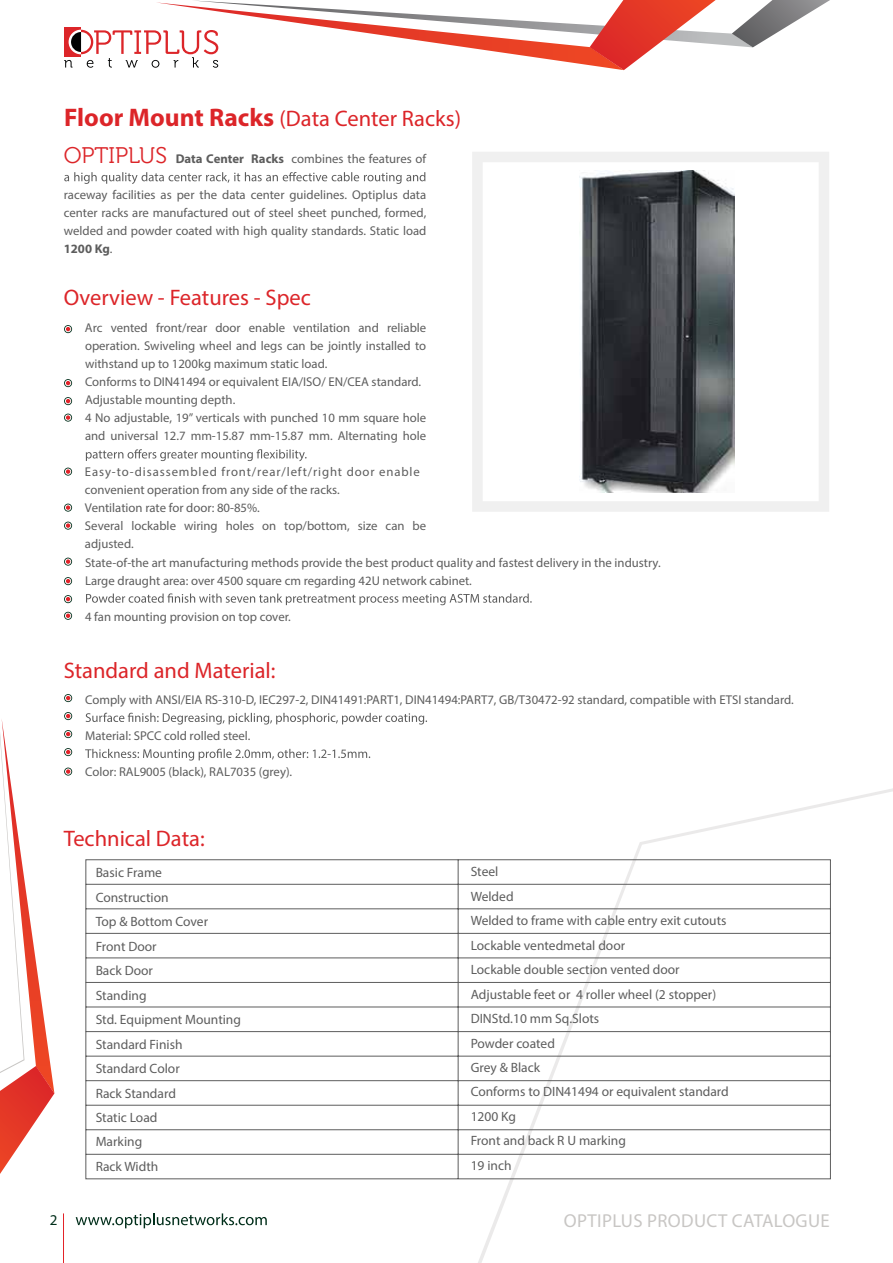
<style>
.page{position:relative;width:893px;height:1263px;background:#fff}
.page>*{position:absolute;margin:0;border:0;box-sizing:border-box;transform-origin:0 0}
.t1{font:22.5px "Myriad Pro";color:#dc2529}
.t2{font:18.75px "Myriad Pro";letter-spacing:.02em;color:#c8c6c4}
.t3{font:15px "Myriad Pro";color:#002e1a}
.t4{font:13.5px/24.5px "Myriad Pro";color:#5d5d5d}
.t5{font:12.75px/18px "Myriad Pro";color:#5d5d5d}
.s1{font-weight:700;font-size:25.5px}
.s2{font-family:"Museo 300";font-size:22.5px;color:#dc2529}
.s3{font-weight:700}
</style>
<div class="page">
<svg style="left:478px;top:789px;width:414px;height:474px"></svg>
<svg style="left:0;top:719px;width:54px;height:455px"></svg>
<hr style="left:63px;top:1213px;width:1px;height:50px;background:#e32328">
<svg style="left:76px;top:1213px;width:191px;height:15px"></svg>
<svg style="left:64px;top:0;width:766px;height:70px"></svg>
<svg style="left:472px;top:152px;width:357px;height:360px"></svg>
<img style="left:579px;top:171px;width:155px;height:322px">
<svg style="left:64px;top:172px;width:361px;height:12px"></svg>
<svg style="left:86px;top:449px;width:221px;height:12px"></svg>
<svg style="left:64px;top:325px;width:8px;height:8px"></svg>
<svg style="left:64px;top:379px;width:8px;height:8px"></svg>
<svg style="left:64px;top:397px;width:8px;height:8px"></svg>
<svg style="left:64px;top:468px;width:8px;height:8px"></svg>
<svg style="left:64px;top:504px;width:8px;height:8px"></svg>
<svg style="left:64px;top:595px;width:8px;height:8px"></svg>
<svg style="left:64px;top:577px;width:8px;height:8px"></svg>
<svg style="left:64px;top:612px;width:8px;height:8px"></svg>
<svg style="left:64px;top:694px;width:8px;height:8px"></svg>
<svg style="left:64px;top:712px;width:8px;height:8px"></svg>
<svg style="left:64px;top:730px;width:8px;height:8px"></svg>
<svg style="left:64px;top:748px;width:8px;height:8px"></svg>
<svg style="left:64px;top:767px;width:8px;height:9px"></svg>
<svg style="left:86px;top:593px;width:446px;height:12px"></svg>
<svg style="left:86px;top:713px;width:341px;height:11px"></svg>
<svg style="left:85px;top:749px;width:285px;height:11px"></svg>
<svg style="left:85px;top:859px;width:746px;height:320px"></svg>
<svg style="left:64px;top:414px;width:8px;height:8px"></svg>
<svg style="left:64px;top:522px;width:8px;height:8px"></svg>
<svg style="left:64px;top:558px;width:8px;height:8px"></svg>
<h1 class="t1" style="left:64px;top:105px;width:398px"><span class="s1">Floor Mount Racks</span> (Data Center Racks)</h1>
<p class="t5" style="left:64px;top:150px;width:364px"><span class="s2">OPTIPLUS</span> <span class="s3">Data Center Racks</span> combines the features of</p>
<p class="t5" style="left:64px;top:186px;width:364px;text-align:justify">raceway facilities as per the data center guidelines. Optiplus data center racks are manufactured out of steel sheet punched, formed, welded and powder coated with high quality standards. Static load <span class="s3">1200 Kg</span>.</p>
<h1 class="t1" style="left:64px;top:283px;width:249px">Overview - Features - Spec</h1>
<p class="t5" style="left:85px;top:319px;width:343px">Arc vented front/rear door enable ventilation and reliable operation. Swiveling wheel and legs can be jointly installed to withstand up to 1200kg maximum static load.<br>Conforms to DIN41494 or equivalent EIA/ISO/ EN/CEA standard.<br>Adjustable mounting depth.<br>4 No adjustable, 19” verticals with punched 10 mm square hole and universal 12.7 mm-15.87 mm-15.87 mm. Alternating hole</p>
<p class="t5" style="left:85px;top:463px;width:343px">Easy-to-disassembled front/rear/left/right door enable convenient operation from any side of the racks.<br>Ventilation rate for door: 80-85%.<br>Several lockable wiring holes on top/bottom, size can be adjusted.</p>
<p class="t5" style="left:85px;top:553px;width:577px">State-of-the art manufacturing methods provide the best product quality and fastest delivery in the industry.<br>Large draught area: over 4500 square cm regarding 42U network cabinet.</p>
<p class="t5" style="left:85px;top:607px;width:207px">4 fan mounting provision on top cover.</p>
<h1 class="t1" style="left:64px;top:656px;width:213px">Standard and Material:</h1>
<p class="t5" style="left:85px;top:690px;width:710px">Comply with ANSI/EIA RS-310-D, IEC297-2, DIN41491:PART1, DIN41494:PART7, GB/T30472-92 standard, compatible with ETSI standard.</p>
<p class="t5" style="left:85px;top:726px;width:167px">Material: SPCC cold rolled steel.</p>
<p class="t5" style="left:85px;top:762px;width:209px">Color: RAL9005 (black), RAL7035 (grey).</p>
<h1 class="t1" style="left:64px;top:824px;width:142px">Technical Data:</h1>
<p class="t4" style="left:96px;top:860px;width:147px">Basic Frame<br>Construction<br>Top &amp; Bottom Cover<br>Front Door<br>Back Door<br>Standing<br>Std. Equipment Mounting<br>Standard Finish<br>Standard Color<br>Rack Standard<br>Static Load<br>Marking<br>Rack Width</p>
<p class="t4" style="left:471px;top:859px;width:260px">Steel<br>Welded<br>Welded to frame with cable entry exit cutouts<br>Lockable ventedmetal door<br>Lockable double section vented door<br>Adjustable feet or 4 roller wheel (2 stopper)<br>DINStd.10 mm Sq.Slots<br>Powder coated<br>Grey &amp; Black<br>Conforms to DIN41494 or equivalent standard<br>1200 Kg<br>Front and back R U marking<br>19 inch</p>
<p class="t3" style="left:50px;top:1211px;width:9px">2</p>
<h2 class="t2" style="left:564px;top:1209px;width:268px">OPTIPLUS PRODUCT CATALOGUE</h2>
</div>
